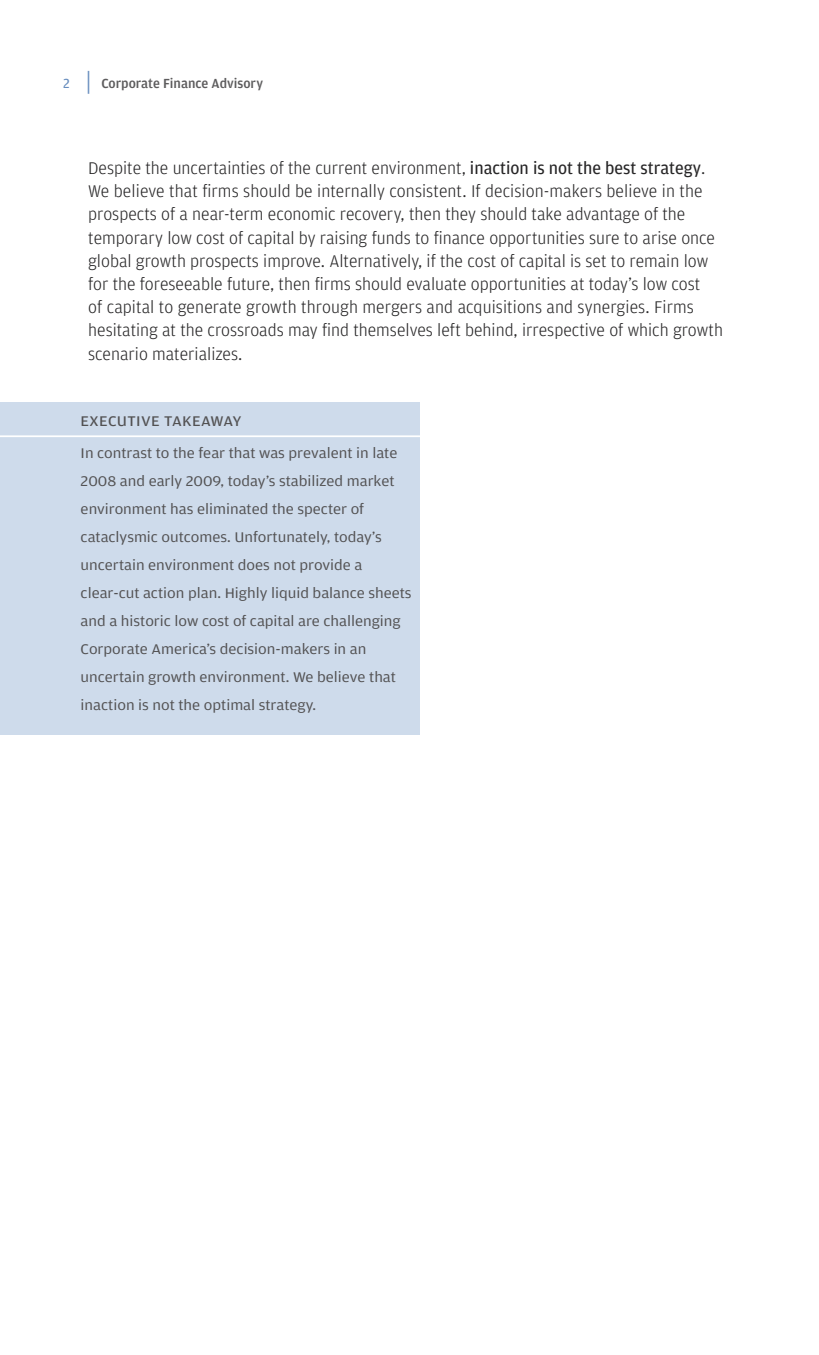
<style>
.page{position:relative;width:819px;height:1355px;background:#fff}
.page>*{position:absolute;margin:0;border:0;box-sizing:border-box;transform-origin:0 0}
.t1{font:300 17.85px/23.1px "Amplitude";color:#272627}
.t2{font:14.88px/28px "Amplitude Wide";color:#525152}
.t3{font:14.88px "Amplitude Wide";letter-spacing:.025em;color:#525152}
.t4{font:500 14px "Amplitude";color:#5d5c5d}
.s1{font-weight:400;color:#678dbe}
.s2{font-weight:300;font-size:28px;color:#678dbe}
.s3{font-weight:400}
</style>
<div class="page">
<div style="left:0;top:402px;width:420px;height:333px;background:#cedbeb"></div>
<hr style="left:0;top:435px;width:421px;height:2px;background:#fff">
<p class="t4" style="left:63px;top:75px;width:201px"><span class="s1">2</span> <span class="s2">|</span> Corporate Finance Advisory</p>
<p class="t1" style="left:88px;top:156px;width:636px">Despite the uncertainties of the current environment, <span class="s3">inaction is not the best strategy</span>.<br>We believe that firms should be internally consistent. If decision-makers believe in the prospects of a near-term economic recovery, then they should take advantage of the temporary low cost of capital by raising funds to finance opportunities sure to arise once global growth prospects improve. Alternatively, if the cost of capital is set to remain low for the foreseeable future, then firms should evaluate opportunities at today’s low cost<br>of capital to generate growth through mergers and acquisitions and synergies. Firms hesitating at the crossroads may find themselves left behind, irrespective of which growth scenario materializes.</p>
<p class="t3" style="left:81px;top:412px;width:163px">EXECUTIVE TAKEAWAY</p>
<p class="t2" style="left:81px;top:438px;width:332px">In contrast to the fear that was prevalent in late 2008 and early 2009, today’s stabilized market environment has eliminated the specter of cataclysmic outcomes. Unfortunately, today’s uncertain environment does not provide a clear-cut action plan. Highly liquid balance sheets and a historic low cost of capital are challenging Corporate America’s decision-makers in an uncertain growth environment. We believe that inaction is not the optimal strategy.</p>
</div>
